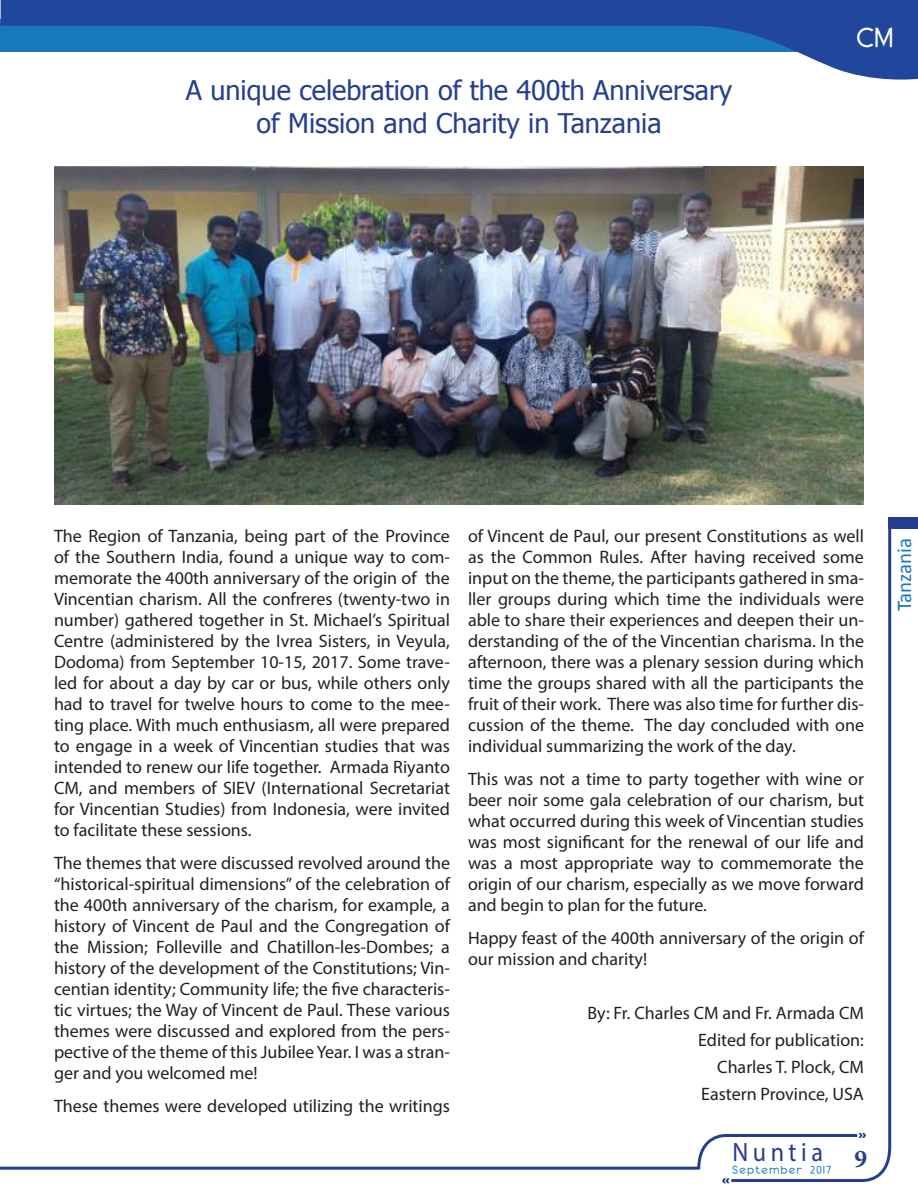
<style>
.page{position:relative;width:918px;height:1188px;background:#fff}
.page>*{position:absolute;margin:0;border:0;box-sizing:border-box;transform-origin:0 0}
.t1{font:30px "Not So Stout Deco";color:#fff}
.t2{font:27px/32.4px "Tahoma";color:#253f8e;text-align:center}
.t3{font:26.7px "Myriad Pro";letter-spacing:.19em;color:#2b3990;scale:.91 1}
.t4{font:21px "Calibri";color:#1779bf}
.t5{font:18px/21px "Myriad Pro";color:#231f20;text-align:justify}
.t6{font:12px "Not So Stout Deco";letter-spacing:.11em;color:#1779bf}
</style>
<div class="page">
<svg style="left:1px;top:0;width:917px;height:80px"></svg>
<hr style="left:888px;top:523px;width:3px;height:624px;background:#253f8e">
<div style="left:888px;top:517px;width:30px;height:12px;background:#253f8e"></div>
<svg style="left:696px;top:1132px;width:196px;height:52px"></svg>
<hr style="left:0;top:1167px;width:699px;height:3px;background:#253f8e">
<img style="left:54px;top:166px;width:810px;height:338px">
<h2 class="t2" style="left:186px;top:73px;width:548px">A unique celebration of the 400th Anniversary of Mission and Charity in Tanzania</h2>
<h1 class="t1" style="left:857px;top:19px;width:39px">CM</h1>
<p class="t5" style="left:54px;top:525px;width:398px">The Region of Tanzania, being part of the Province of the Southern India, found a unique way to com&shy;memorate the 400th anniversary of the origin of the Vincentian charism. All the confreres (twenty-two in number) gathered together in St. Michael’s Spiritual Centre (administered by the Ivrea Sisters, in Veyula, Dodoma) from September 10-15, 2017. Some trave&shy;led for about a day by car or bus, while others only had to travel for twelve hours to come to the mee&shy;ting place. With much enthusiasm, all were prepared to engage in a week of Vincentian studies that was intended to renew our life together. Armada Riyanto CM, and members of SIEV (International Secretariat for Vincentian Studies) from Indonesia, were invited to facilitate these sessions.</p>
<p class="t5" style="left:54px;top:852px;width:398px">The themes that were discussed revolved around the “historical-spiritual dimensions” of the celebration of the 400th anniversary of the charism, for example, a history of Vincent de Paul and the Congregation of the Mission; Folleville and Chatillon-les-Dombes; a history of the development of the Constitutions; Vin&shy;centian identity; Community life; the five characteris&shy;tic virtues; the Way of Vincent de Paul. These various themes were discussed and explored from the pers&shy;pective of the theme of this Jubilee Year. I was a stran&shy;ger and you welcomed me!</p>
<p class="t5" style="left:54px;top:1095px;width:397px">These themes were developed utilizing the writings</p>
<p class="t5" style="left:468px;top:525px;width:398px">of Vincent de Paul, our present Constitutions as well as the Common Rules. After having received some input on the theme, the participants gathered in sma&shy;ller groups during which time the individuals were able to share their experiences and deepen their un&shy;derstanding of the of the Vincentian charisma. In the afternoon, there was a plenary session during which time the groups shared with all the participants the fruit of their work. There was also time for further dis&shy;cussion of the theme. The day concluded with one individual summarizing the work of the day.</p>
<p class="t5" style="left:468px;top:768px;width:398px">This was not a time to party together with wine or beer noir some gala celebration of our charism, but what occurred during this week of Vincentian studies was most significant for the renewal of our life and was a most appropriate way to commemorate the origin of our charism, especially as we move forward and begin to plan for the future.</p>
<p class="t5" style="left:468px;top:927px;width:397px">Happy feast of the 400th anniversary of the origin of our mission and charity!</p>
<p class="t5" style="left:587px;top:999px;width:278px;line-height:27px;text-align:right">By: Fr. Charles CM and Fr. Armada CM<br>Edited for publication:<br>Charles T. Plock, CM<br>Eastern Province, USA</p>
<h3 class="t3" style="left:732px;top:1135px;width:150px">Nuntia <sub>9</sub></h3>
<p class="t6" style="left:732px;top:1162px;width:101px">September 2017</p>
<p class="t4" style="left:890px;top:611px;width:75px;rotate:-90deg">Tanzania</p>
</div>
